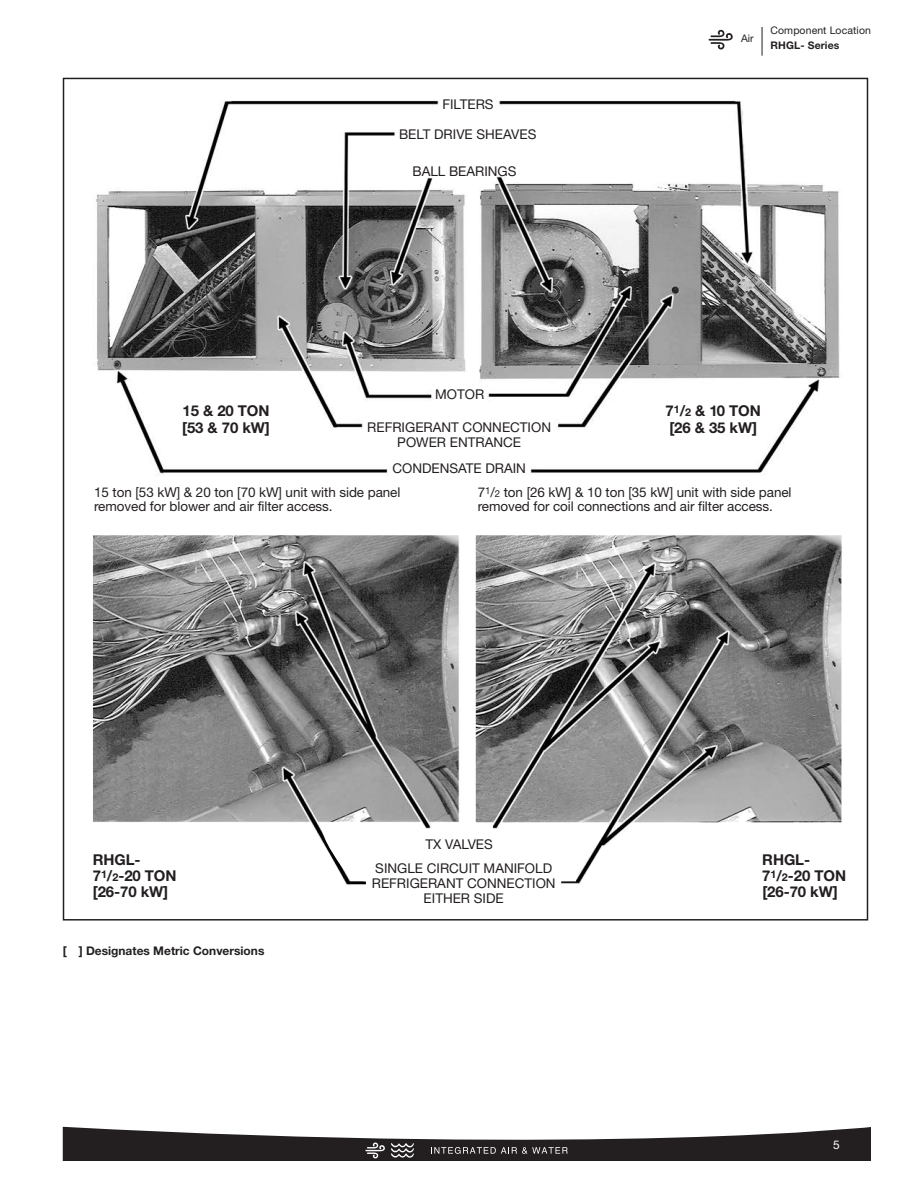
<style>
.page{position:relative;width:918px;height:1188px;background:#fff}
.page>*{position:absolute;margin:0;border:0;box-sizing:border-box;transform-origin:0 0}
.t1{font:700 15px "Helvetica Neue";letter-spacing:-.005em;color:#231f20}
.t2{font:13.5px/15px "Helvetica Neue";color:#231f20}
.t3{font:700 12px "Helvetica Neue";color:#231f20}
.t4{font:12px "Helvetica Neue";color:#fff}
.t5{font:10.5px "Helvetica Neue";letter-spacing:.01em;color:#231f20}
.t6{font:700 10.5px "Helvetica Neue";letter-spacing:.01em;color:#231f20}
.s1{font-size:10.8px}
.s2{font-size:9.75px}
</style>
<div class="page">
<svg style="left:63px;top:1127px;width:807px;height:34px"></svg>
<svg style="left:762px;top:27px;width:1px;height:29px"></svg>
<svg style="left:709px;top:30px;width:24px;height:20px"></svg>
<img style="left:96px;top:100px;width:744px;height:375px">
<img style="left:93px;top:535px;width:748px;height:350px">
<p class="t1" style="left:183px;top:405px;width:89px">15 &amp; 20 TON</p>
<p class="t1" style="left:182px;top:422px;width:89px">[53 &amp; 70 kW]</p>
<p class="t2" style="left:442px;top:98px;width:53px">FILTERS</p>
<p class="t2" style="left:399px;top:128px;width:139px">BELT DRIVE SHEAVES</p>
<p class="t2" style="left:412px;top:165px;width:106px">BALL BEARINGS</p>
<p class="t2" style="left:435px;top:388px;width:51px">MOTOR</p>
<p class="t2" style="left:367px;top:421px;width:185px">REFRIGERANT CONNECTION</p>
<p class="t2" style="left:397px;top:436px;width:125px">POWER ENTRANCE</p>
<p class="t2" style="left:392px;top:462px;width:135px">CONDENSATE DRAIN</p>
<p class="t5" style="left:741px;top:35px;width:14px">Air</p>
<p class="t5" style="left:771px;top:27px;width:102px">Component Location</p>
<p class="t6" style="left:771px;top:42px;width:70px">RHGL- Series</p>
<p class="t1" style="left:666px;top:405px;width:97px">7<sup>1</sup>/<span class="s1">2</span> &amp; 10 TON</p>
<p class="t1" style="left:669px;top:422px;width:89px">[26 &amp; 35 kW]</p>
<p class="t2" style="left:94px;top:486px;width:308px">15 ton [53 kW] &amp; 20 ton [70 kW] unit with side panel removed for blower and air filter access.</p>
<p class="t2" style="left:478px;top:486px;width:315px">7<sup>1</sup>/<span class="s2">2</span> ton [26 kW] &amp; 10 ton [35 kW] unit with side panel removed for coil connections and air filter access.</p>
<p class="t1" style="left:93px;top:854px;width:49px">RHGL-</p>
<p class="t1" style="left:93px;top:870px;width:85px">7<sup>1</sup>/<span class="s1">2</span>-20 TON</p>
<p class="t1" style="left:93px;top:887px;width:77px">[26-70 kW]</p>
<p class="t3" style="left:63px;top:947px;width:203px">[ ] Designates Metric Conversions</p>
<p class="t2" style="left:426px;top:838px;width:69px">TX VALVES</p>
<p class="t2" style="left:375px;top:863px;width:178px">SINGLE CIRCUIT MANIFOLD</p>
<p class="t2" style="left:372px;top:877px;width:185px">REFRIGERANT CONNECTION</p>
<p class="t2" style="left:424px;top:892px;width:82px">EITHER SIDE</p>
<p class="t1" style="left:762px;top:854px;width:49px">RHGL-</p>
<p class="t1" style="left:762px;top:870px;width:85px">7<sup>1</sup>/<span class="s1">2</span>-20 TON</p>
<p class="t1" style="left:762px;top:887px;width:77px">[26-70 kW]</p>
<p class="t4" style="left:833px;top:1140px;width:8px">5</p>
</div>
